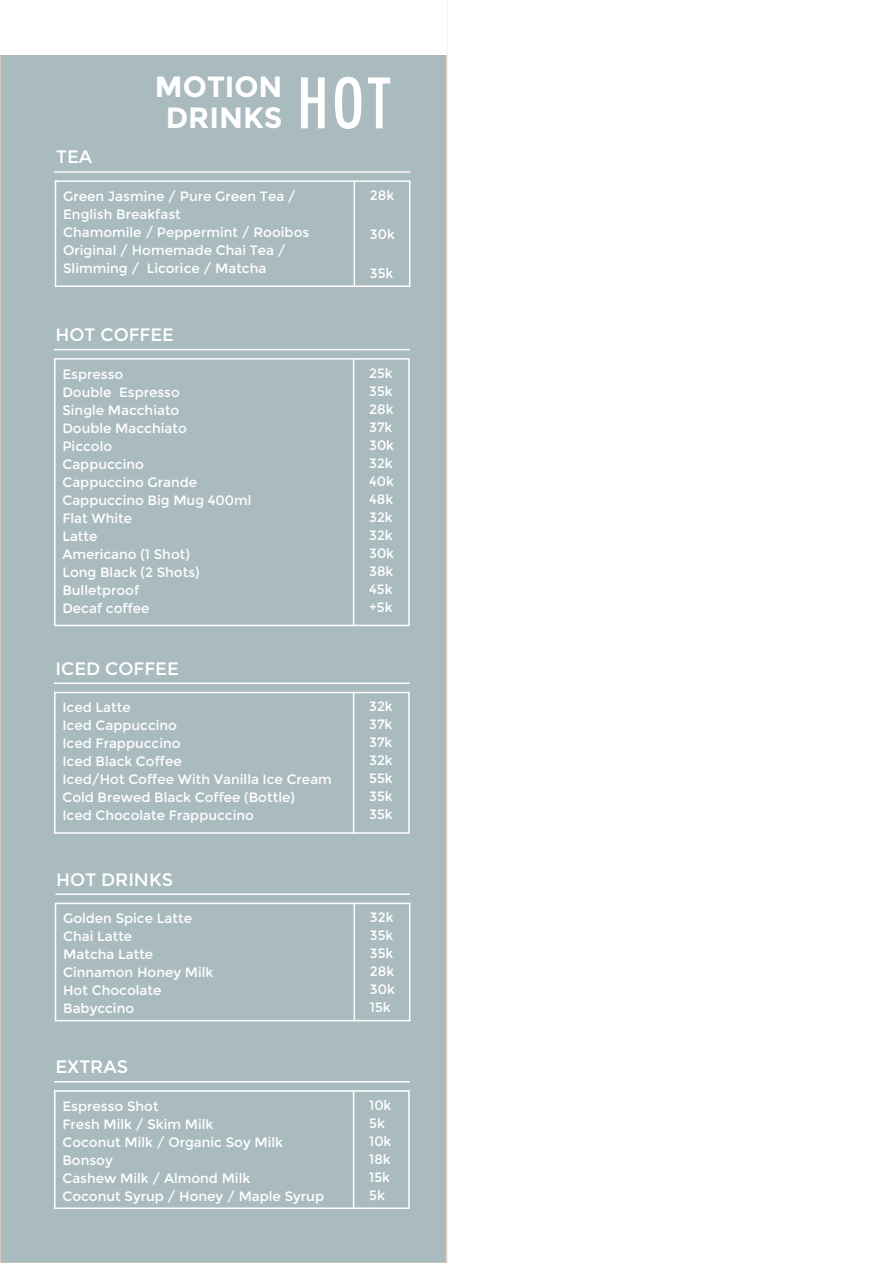
<style>
.page{position:relative;width:893px;height:1263px;background:#fff}
.page>*{position:absolute;margin:0;border:0;box-sizing:border-box;transform-origin:0 0}
.t1{font:500 condensed 67.5px "Futura";color:#fff}
.t2{font:700 29.25px "Montserrat";color:#fff}
.t3{font:18px "Montserrat";color:#fff}
.t4{font:13.5px/18px "Montserrat";color:#fff}
</style>
<div class="page">
<div style="left:0;top:55px;width:447px;height:1208px;background:#aabbbf"></div>
<hr style="left:54px;top:171px;width:356px;height:2px;background:#fbf7f6">
<div style="left:55px;top:180px;width:355px;height:107px;border:2px solid #fff"></div>
<hr style="left:354px;top:181px;width:1px;height:106px;background:#fff">
<hr style="left:54px;top:349px;width:356px;height:1px;background:#fff">
<div style="left:54px;top:358px;width:356px;height:268px;border:2px solid #fff"></div>
<hr style="left:353px;top:359px;width:1px;height:267px;background:#fff">
<hr style="left:54px;top:682px;width:356px;height:2px;background:#fff">
<div style="left:54px;top:692px;width:356px;height:142px;border:2px solid #fff"></div>
<hr style="left:353px;top:693px;width:1px;height:141px;background:#fff">
<hr style="left:56px;top:893px;width:354px;height:2px;background:#fff">
<div style="left:55px;top:903px;width:355px;height:118px;border:2px solid #fff"></div>
<hr style="left:354px;top:904px;width:1px;height:117px;background:#fff">
<hr style="left:54px;top:1081px;width:356px;height:1px;background:#fff">
<div style="left:54px;top:1090px;width:356px;height:119px;border:2px solid #fff"></div>
<hr style="left:353px;top:1091px;width:1px;height:118px;background:#fff">
<p class="t2" style="left:155px;top:69px;width:129px">MOTION</p>
<p class="t2" style="left:166px;top:101px;width:118px">DRINKS</p>
<p class="t1" style="left:297px;top:60px;width:95px">HOT</p>
<p class="t3" style="left:56px;top:147px;width:38px">TEA</p>
<p class="t4" style="left:63px;top:187px;width:234px">Green Jasmine / Pure Green Tea /<br>English Breakfast</p>
<p class="t4" style="left:63px;top:223px;width:248px">Chamomile / Peppermint / Rooibos<br>Original / Homemade Chai Tea /<br>Slimming / Licorice / Matcha</p>
<p class="t3" style="left:56px;top:324px;width:120px">HOT COFFEE</p>
<p class="t4" style="left:62px;top:365px;width:62px">Espresso</p>
<p class="t4" style="left:62px;top:383px;width:119px">Double Espresso</p>
<p class="t4" style="left:62px;top:401px;width:119px">Single Macchiato</p>
<p class="t4" style="left:62px;top:419px;width:126px">Double Macchiato</p>
<p class="t4" style="left:62px;top:437px;width:51px">Piccolo</p>
<p class="t4" style="left:62px;top:455px;width:83px">Cappuccino</p>
<p class="t4" style="left:62px;top:473px;width:136px">Cappuccino Grande</p>
<p class="t4" style="left:62px;top:491px;width:191px">Cappuccino Big Mug 400ml</p>
<p class="t4" style="left:62px;top:509px;width:71px">Flat White</p>
<p class="t4" style="left:62px;top:527px;width:37px">Latte</p>
<p class="t4" style="left:62px;top:545px;width:129px">Americano (1 Shot)</p>
<p class="t4" style="left:62px;top:563px;width:139px">Long Black (2 Shots)</p>
<p class="t4" style="left:62px;top:581px;width:78px">Bulletproof</p>
<p class="t4" style="left:62px;top:599px;width:89px">Decaf coffee</p>
<p class="t3" style="left:56px;top:658px;width:125px">ICED COFFEE</p>
<p class="t4" style="left:62px;top:699px;width:70px">Iced Latte</p>
<p class="t4" style="left:62px;top:717px;width:116px">Iced Cappuccino</p>
<p class="t4" style="left:62px;top:735px;width:120px">Iced Frappuccino</p>
<p class="t4" style="left:62px;top:753px;width:121px">Iced Black Coffee</p>
<p class="t4" style="left:62px;top:771px;width:271px">Iced/Hot Coffee With Vanilla Ice Cream</p>
<p class="t4" style="left:62px;top:789px;width:234px">Cold Brewed Black Coffee (Bottle)</p>
<p class="t4" style="left:62px;top:807px;width:193px">Iced Chocolate Frappuccino</p>
<p class="t3" style="left:56px;top:869px;width:118px">HOT DRINKS</p>
<p class="t4" style="left:63px;top:909px;width:130px">Golden Spice Latte</p>
<p class="t4" style="left:63px;top:927px;width:71px">Chai Latte</p>
<p class="t4" style="left:63px;top:945px;width:152px">Matcha Latte<br>Cinnamon Honey Milk</p>
<p class="t4" style="left:63px;top:981px;width:100px">Hot Chocolate</p>
<p class="t4" style="left:63px;top:999px;width:73px">Babyccino</p>
<p class="t3" style="left:56px;top:1056px;width:74px">EXTRAS</p>
<p class="t4" style="left:62px;top:1097px;width:98px">Espresso Shot</p>
<p class="t4" style="left:62px;top:1115px;width:152px">Fresh Milk / Skim Milk</p>
<p class="t4" style="left:62px;top:1133px;width:222px">Coconut Milk / Organic Soy Milk</p>
<p class="t4" style="left:62px;top:1151px;width:52px">Bonsoy</p>
<p class="t4" style="left:62px;top:1169px;width:189px">Cashew Milk / Almond Milk</p>
<p class="t4" style="left:62px;top:1187px;width:263px">Coconut Syrup / Honey / Maple Syrup</p>
<p class="t4" style="left:370px;top:186px;width:26px">28k</p>
<p class="t4" style="left:370px;top:225px;width:26px">30k</p>
<p class="t4" style="left:370px;top:264px;width:25px">35k</p>
<p class="t4" style="left:369px;top:364px;width:25px">25k</p>
<p class="t4" style="left:369px;top:382px;width:25px">35k</p>
<p class="t4" style="left:369px;top:400px;width:26px">28k</p>
<p class="t4" style="left:369px;top:418px;width:25px">37k</p>
<p class="t4" style="left:369px;top:436px;width:26px">30k</p>
<p class="t4" style="left:369px;top:454px;width:25px">32k</p>
<p class="t4" style="left:369px;top:472px;width:26px">40k</p>
<p class="t4" style="left:369px;top:490px;width:26px">48k</p>
<p class="t4" style="left:369px;top:508px;width:25px">32k</p>
<p class="t4" style="left:369px;top:526px;width:25px">32k</p>
<p class="t4" style="left:369px;top:544px;width:26px">30k</p>
<p class="t4" style="left:369px;top:562px;width:26px">38k</p>
<p class="t4" style="left:369px;top:580px;width:25px">45k</p>
<p class="t4" style="left:369px;top:598px;width:25px">+5k</p>
<p class="t4" style="left:369px;top:698px;width:25px">32k</p>
<p class="t4" style="left:369px;top:716px;width:25px">37k</p>
<p class="t4" style="left:369px;top:734px;width:25px">37k</p>
<p class="t4" style="left:369px;top:752px;width:25px">32k</p>
<p class="t4" style="left:369px;top:770px;width:25px">55k</p>
<p class="t4" style="left:369px;top:788px;width:25px">35k</p>
<p class="t4" style="left:369px;top:806px;width:25px">35k</p>
<p class="t4" style="left:370px;top:908px;width:25px">32k</p>
<p class="t4" style="left:370px;top:926px;width:25px">35k</p>
<p class="t4" style="left:370px;top:944px;width:25px">35k</p>
<p class="t4" style="left:370px;top:962px;width:26px">28k</p>
<p class="t4" style="left:370px;top:980px;width:26px">30k</p>
<p class="t4" style="left:370px;top:998px;width:22px">15k</p>
<p class="t4" style="left:369px;top:1096px;width:24px">10k</p>
<p class="t4" style="left:369px;top:1114px;width:17px">5k</p>
<p class="t4" style="left:369px;top:1132px;width:24px">10k</p>
<p class="t4" style="left:369px;top:1150px;width:23px">18k</p>
<p class="t4" style="left:369px;top:1168px;width:22px">15k</p>
<p class="t4" style="left:369px;top:1186px;width:17px">5k</p>
</div>
